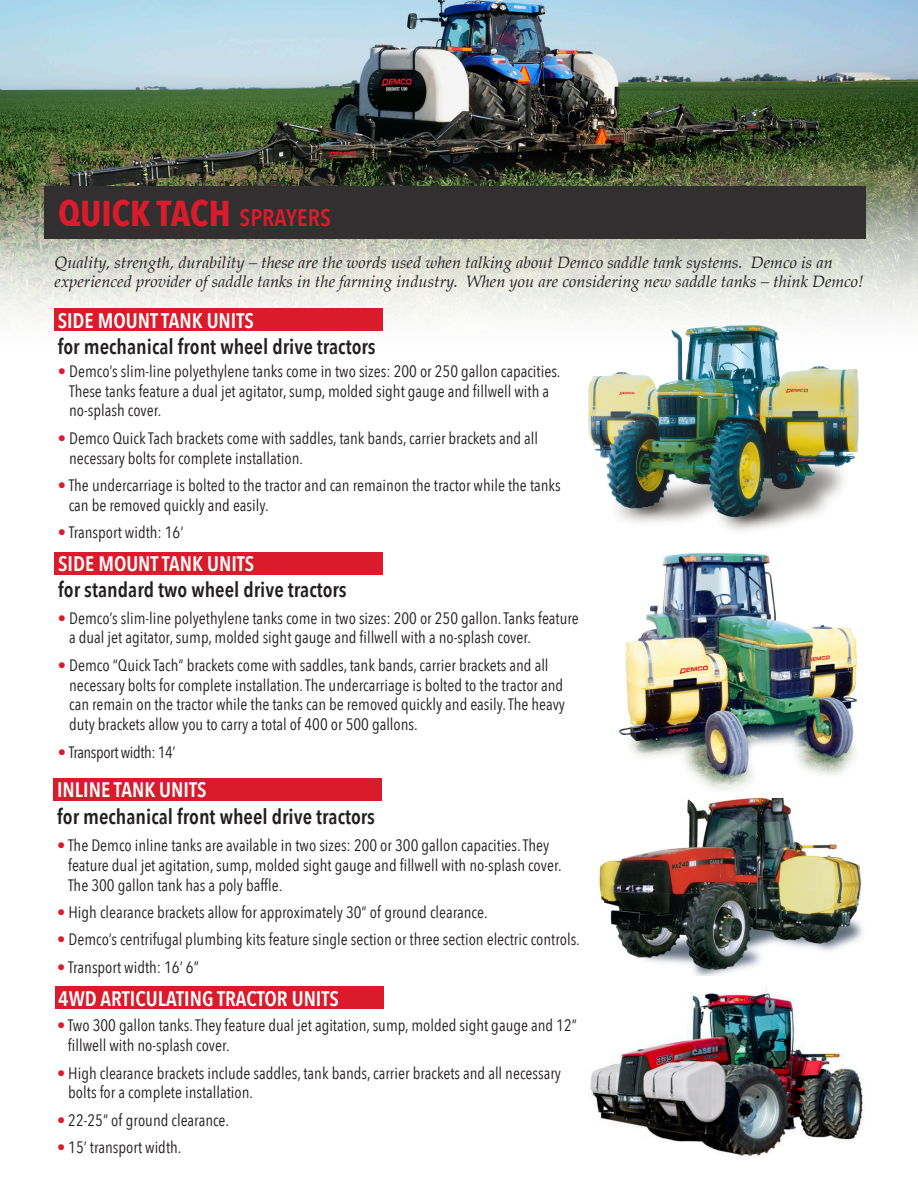
<style>
.page{position:relative;width:918px;height:1188px;background:#fff}
.page>*{position:absolute;margin:0;border:0;box-sizing:border-box;transform-origin:0 0}
.t1{font:700 36px "Avenir Next Condensed";color:#da1b2b}
.t2{font:600 21px "Avenir Next Condensed";color:#231f20}
.t3{font:600 21px "Avenir Next Condensed";color:#fff}
.t4{font:16.5px/19.8px "Avenir Next Condensed";color:#231f20}
.t5{font:italic 16.5px/19.8px "Palatino";color:#231f20}
.t6{font:16.5px "Avenir Next Condensed";letter-spacing:-.025em;color:#231f20}
.s1{font-weight:600;font-size:24px}
.s2{color:#da1b2b}
</style>
<div class="page">
<img style="left:0;top:0;width:918px;height:316px">
<img style="left:588px;top:325px;width:271px;height:206px">
<img style="left:599px;top:798px;width:264px;height:178px">
<div style="left:44px;top:187px;width:821px;height:52px;background:#312f30"></div>
<img style="left:618px;top:553px;width:240px;height:237px">
<div style="left:54px;top:778px;width:328px;height:22px;background:#da1b2b"></div>
<div style="left:54px;top:308px;width:329px;height:23px;background:#da1b2b"></div>
<div style="left:55px;top:552px;width:328px;height:22px;background:#da1b2b"></div>
<div style="left:55px;top:987px;width:328px;height:22px;background:#da1b2b"></div>
<img style="left:590px;top:986px;width:274px;height:171px">
<p class="t1" style="left:58px;top:191px;width:274px">QUICK TACH <span class="s1">SPRAYERS</span></p>
<p class="t5" style="left:55px;top:252px;width:811px">Quality, strength, durability – these are the words used when talking about Demco saddle tank systems. Demco is an experienced provider of saddle tanks in the farming industry. When you are considering new saddle tanks – think Demco!</p>
<p class="t3" style="left:58px;top:302px;width:198px">SIDE MOUNT TANK UNITS</p>
<p class="t2" style="left:58px;top:328px;width:319px">for mechanical front wheel drive tractors</p>
<p class="t4" style="left:69px;top:360px;width:493px;text-indent:-11px"><span class="s2">•</span> Demco’s slim-line polyethylene tanks come in two sizes: 200 or 250 gallon capacities.<br>These tanks feature a dual jet agitator, sump, molded sight gauge and fillwell with a no-splash cover.</p>
<p class="t4" style="left:69px;top:427px;width:471px;text-indent:-11px"><span class="s2">•</span> Demco Quick Tach brackets come with saddles, tank bands, carrier brackets and all necessary bolts for complete installation.</p>
<p class="t4" style="left:69px;top:474px;width:493px;text-indent:-11px"><span class="s2">•</span> The undercarriage is bolted to the tractor and can remainon the tractor while the tanks can be removed quickly and easily.</p>
<p class="t4" style="left:58px;top:522px;width:127px"><span class="s2">•</span> Transport width: 16’</p>
<p class="t3" style="left:58px;top:546px;width:198px">SIDE MOUNT TANK UNITS</p>
<p class="t2" style="left:58px;top:572px;width:290px">for standard two wheel drive tractors</p>
<p class="t4" style="left:69px;top:607px;width:511px;text-indent:-11px"><span class="s2">•</span> Demco’s slim-line polyethylene tanks come in two sizes: 200 or 250 gallon. Tanks feature a dual jet agitator, sump, molded sight gauge and fillwell with a no-splash cover.</p>
<p class="t4" style="left:69px;top:654px;width:497px;text-indent:-11px"><span class="s2">•</span> Demco “Quick Tach” brackets come with saddles, tank bands, carrier brackets and all necessary bolts for complete installation. The undercarriage is bolted to the tractor and can remain on the tractor while the tanks can be removed quickly and easily. The heavy duty brackets allow you to carry a total of 400 or 500 gallons.</p>
<p class="t6" style="left:58px;top:738px;width:119px"><span class="s2">•</span> Transport width: 14’</p>
<p class="t3" style="left:57px;top:772px;width:151px">INLINE TANK UNITS</p>
<p class="t2" style="left:57px;top:798px;width:319px">for mechanical front wheel drive tractors</p>
<p class="t4" style="left:68px;top:835px;width:495px;text-indent:-11px"><span class="s2">•</span> The Demco inline tanks are available in two sizes: 200 or 300 gallon capacities. They feature dual jet agitation, sump, molded sight gauge and fillwell with no-splash cover.<br>The 300 gallon tank has a poly baffle.</p>
<p class="t4" style="left:57px;top:902px;width:432px"><span class="s2">•</span> High clearance brackets allow for approximately 30” of ground clearance.</p>
<p class="t4" style="left:57px;top:929px;width:524px"><span class="s2">•</span> Demco’s centrifugal plumbing kits feature single section or three section electric controls.</p>
<p class="t4" style="left:57px;top:956px;width:143px"><span class="s2">•</span> Transport width: 16’ 6”</p>
<p class="t3" style="left:58px;top:981px;width:282px">4WD ARTICULATING TRACTOR UNITS</p>
<p class="t4" style="left:68px;top:1015px;width:511px;text-indent:-11px"><span class="s2">•</span> Two 300 gallon tanks. They feature dual jet agitation, sump, molded sight gauge and 12” fillwell with no-splash cover.</p>
<p class="t4" style="left:68px;top:1062px;width:494px;text-indent:-11px"><span class="s2">•</span> High clearance brackets include saddles, tank bands, carrier brackets and all necessary bolts for a complete installation.</p>
<p class="t4" style="left:57px;top:1109px;width:174px"><span class="s2">•</span> 22-25” of ground clearance.</p>
<p class="t4" style="left:57px;top:1137px;width:126px"><span class="s2">•</span> 15’ transport width.</p>
</div>
